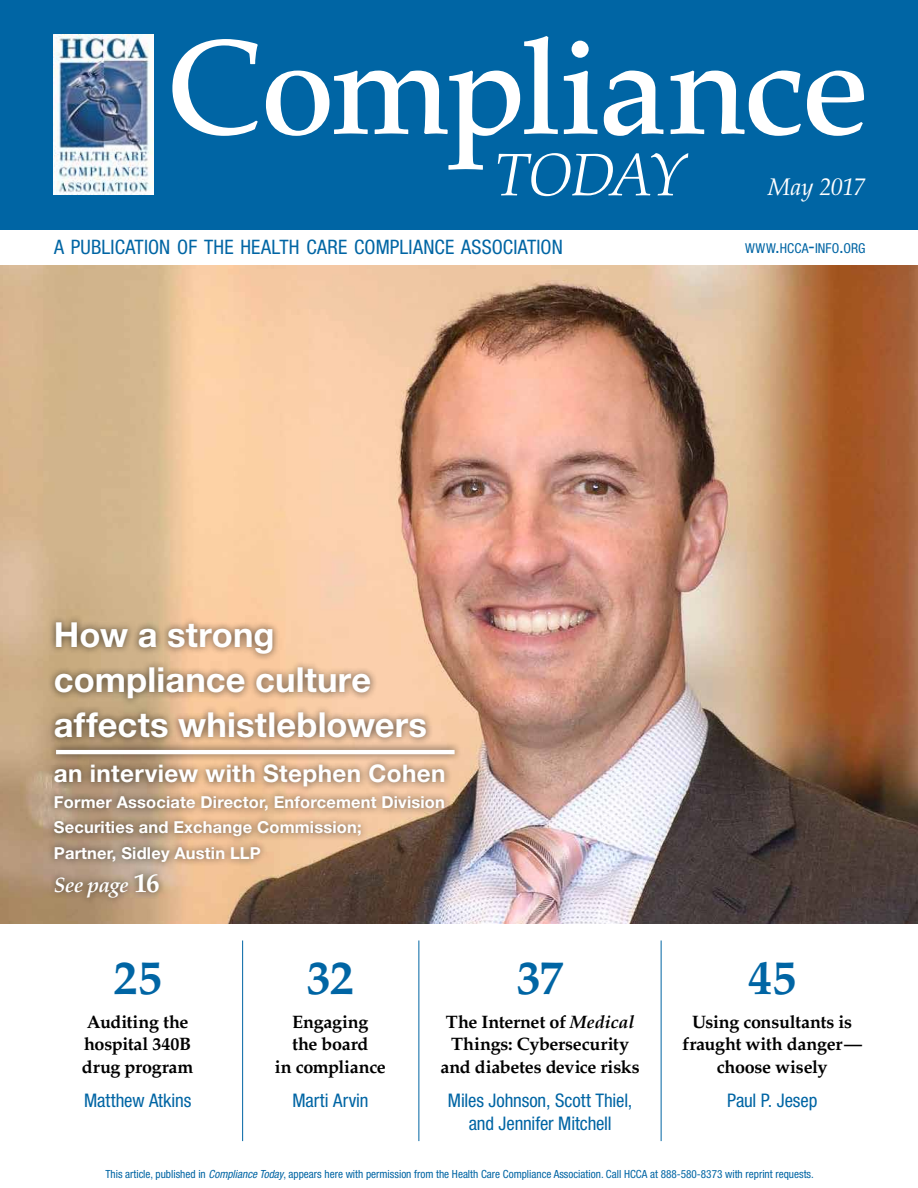
<style>
.page{position:relative;width:918px;height:1188px;background:#fff}
.page>*{position:absolute;margin:0;border:0;box-sizing:border-box;transform-origin:0 0}
.t1{font:500 133.5px "Palatino LT Std";letter-spacing:-.035em;color:#fff}
.t2{font:italic 300 59.85px "Palatino LT Std";letter-spacing:-.03em;color:#fff}
.t3{font:700 48px "Palatino LT Std";letter-spacing:-.01em;color:#0065a4}
.t4{font:700 34.5px/45px "Helvetica Neue LT Std";letter-spacing:.005em;color:#fff}
.t5{font:700 24.3px "Helvetica Neue LT Std";letter-spacing:.015em;color:#fff}
.t6{font:italic 24px "Palatino LT Std";letter-spacing:-.015em;color:#fff}
.t7{font:italic 700 21px "Palatino LT Std";letter-spacing:-.03em;color:#fff}
.t8{font:condensed 19.95px "Helvetica Neue LT Std";letter-spacing:.01em;color:#0065a4}
.t9{font:condensed 18.75px/22.5px "Helvetica Neue LT Std";letter-spacing:-.005em;color:#0065a4;text-align:center}
.t10{font:700 18px/22.5px "Palatino LT Std";letter-spacing:-.015em;color:#000;text-align:center}
.t11{font:700 16.5px/25.5px "Helvetica Neue LT Std";letter-spacing:.01em;color:#fff}
.t12{font:condensed 13.65px "Helvetica Neue LT Std";letter-spacing:.005em;color:#0065a4}
.t13{font:condensed 11.25px "Helvetica Neue LT Std";color:#0065a4}
.s1{font-size:19.5px}
.s2{font-style:normal;font-size:27px}
.s3{font-style:italic}
</style>
<div class="page">
<div style="left:0;top:0;width:918px;height:230px;background:#0065a4"></div>
<hr style="left:242px;top:940px;width:1px;height:201px;background:#0065a4">
<hr style="left:418px;top:940px;width:1px;height:201px;background:#0065a4">
<hr style="left:661px;top:940px;width:1px;height:201px;background:#0065a4">
<img style="left:53px;top:35px;width:100px;height:160px">
<img style="left:0;top:266px;width:918px;height:657px">
<div style="left:48px;top:742px;width:415px;height:20px;background:#000;opacity:.65"></div>
<svg style="left:452px;top:750px;width:3px;height:4px"></svg>
<div style="left:47px;top:614px;width:405px;height:292px;background:#000;opacity:.65"></div>
<h1 class="t1" style="left:167px;top:10px;width:705px">Compliance</h1>
<h2 class="t2" style="left:494px;top:141px;width:193px">TODAY</h2>
<h3 class="t6" style="left:768px;top:173px;width:99px">May 2017</h3>
<p class="t8" style="left:54px;top:236px;width:510px">A PUBLICATION OF THE HEALTH CARE COMPLIANCE ASSOCIATION</p>
<p class="t12" style="left:745px;top:240px;width:122px">WWW<span class="s1">.</span>HCCA<span class="s1">-</span>INFO<span class="s1">.</span>ORG</p>
<h3 class="t4" style="left:54px;top:612px;width:375px">How a strong compliance culture affects whistleblowers</h3>
<h3 class="t5" style="left:54px;top:759px;width:393px">an interview with Stephen Cohen</h3>
<p class="t11" style="left:54px;top:789px;width:393px">Former Associate Director, Enforcement Division<br>Securities and Exchange Commission;<br>Partner, Sidley Austin LLP</p>
<p class="t7" style="left:54px;top:872px;width:107px">See page <span class="s2">16</span></p>
<h3 class="t3" style="left:114px;top:949px;width:50px">25</h3>
<p class="t10" style="left:82px;top:1011px;width:113px;text-align:left">Auditing the hospital 340B drug program</p>
<p class="t9" style="left:84px;top:1089px;width:109px">Matthew Atkins</p>
<h3 class="t3" style="left:307px;top:949px;width:49px">32</h3>
<p class="t10" style="left:275px;top:1011px;width:112px">Engaging<br>the board<br>in compliance</p>
<p class="t9" style="left:292px;top:1089px;width:77px">Marti Arvin</p>
<h3 class="t3" style="left:517px;top:949px;width:48px">37</h3>
<p class="t10" style="left:440px;top:1011px;width:201px">The Internet of <span class="s3">Medical<br></span>Things: Cybersecurity and diabetes device risks</p>
<p class="t9" style="left:448px;top:1089px;width:186px">Miles Johnson, Scott Thiel, and Jennifer Mitchell</p>
<h3 class="t3" style="left:748px;top:949px;width:49px">45</h3>
<p class="t10" style="left:682px;top:1011px;width:181px">Using consultants is fraught with danger— choose wisely</p>
<p class="t9" style="left:727px;top:1089px;width:92px">Paul P. Jesep</p>
<p class="t13" style="left:105px;top:1167px;width:710px">This article, published in <span class="s3">Compliance Today</span>, appears here with permission from the Health Care Compliance Association. Call HCCA at 888-580-8373 with reprint requests.</p>
</div>
